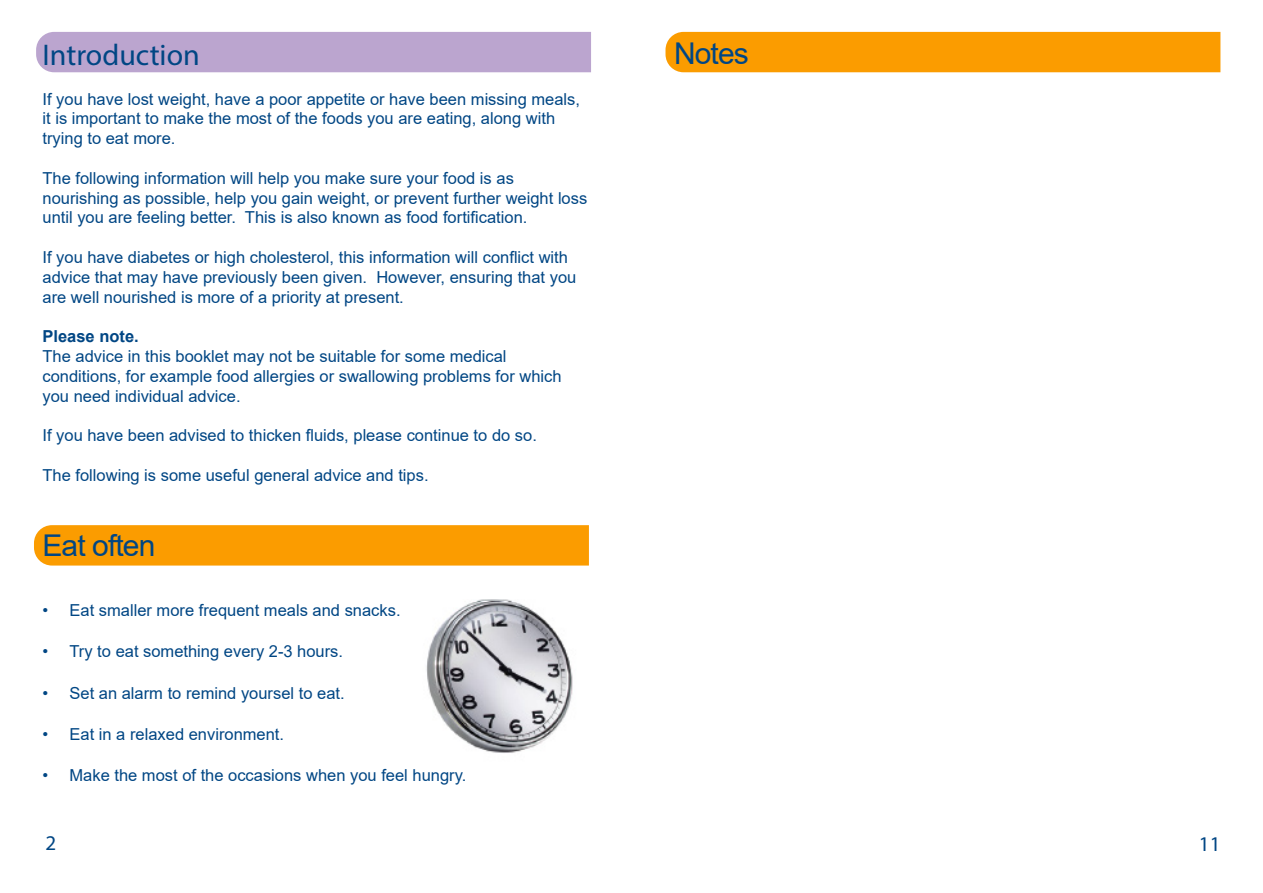
<style>
.page{position:relative;width:1263px;height:893px;background:#fff}
.page>*{position:absolute;margin:0;border:0;box-sizing:border-box;transform-origin:0 0}
.Main_Heading{font:30px "Arial";letter-spacing:-.03em;color:#004684}
.Main_Heading-2{font:30px "Myriad Pro";color:#004684}
.Text_Centred{font:21px "Myriad Pro";color:#004684}
.t1{font:16.5px/19.8px "Arial";color:#004684}
.t2{font:700 16.5px "Arial";color:#004684}
</style>
<div class="page">
<div style="left:665px;top:32px;width:555px;height:40px;background:#fb9c00"></div>
<div style="left:34px;top:525px;width:555px;height:41px;background:#fb9c00"></div>
<div style="left:36px;top:32px;width:555px;height:40px;background:#bba5cf"></div>
<img style="left:426px;top:599px;width:147px;height:154px">
<p class="Main_Heading-2" style="left:43px;top:36px;width:159px">Introduction</p>
<p class="t1" style="left:43px;top:89px;width:539px">If you have lost weight, have a poor appetite or have been missing meals, it is important to make the most of the foods you are eating, along with trying to eat more.</p>
<p class="t1" style="left:43px;top:168px;width:546px">The following information will help you make sure your food is as nourishing as possible, help you gain weight, or prevent further weight loss until you are feeling better. This is also known as food fortification.</p>
<p class="t1" style="left:43px;top:247px;width:535px">If you have diabetes or high cholesterol, this information will conflict with advice that may have previously been given. However, ensuring that you are well nourished is more of a priority at present.</p>
<p class="t2" style="left:43px;top:325px;width:98px">Please note.</p>
<p class="t1" style="left:43px;top:346px;width:521px">The advice in this booklet may not be suitable for some medical conditions, for example food allergies or swallowing problems for which you need individual advice.</p>
<p class="t1" style="left:43px;top:425px;width:496px">If you have been advised to thicken fluids, please continue to do so.</p>
<p class="t1" style="left:43px;top:465px;width:388px">The following is some useful general advice and tips.</p>
<p class="Main_Heading" style="left:43px;top:525px;width:114px">Eat often</p>
<p class="t1" style="left:43px;top:600px;width:360px">• Eat smaller more frequent meals and snacks.</p>
<p class="t1" style="left:43px;top:641px;width:302px">• Try to eat something every 2-3 hours.</p>
<p class="t1" style="left:43px;top:683px;width:304px">• Set an alarm to remind yoursel to eat.</p>
<p class="t1" style="left:43px;top:724px;width:243px">• Eat in a relaxed environment.</p>
<p class="t1" style="left:43px;top:766px;width:425px">• Make the most of the occasions when you feel hungry.</p>
<p class="Main_Heading" style="left:674px;top:33px;width:76px">Notes</p>
<p class="Text_Centred" style="left:46px;top:830px;width:12px">2</p>
<p class="Text_Centred" style="left:1199px;top:831px;width:23px">11</p>
</div>
